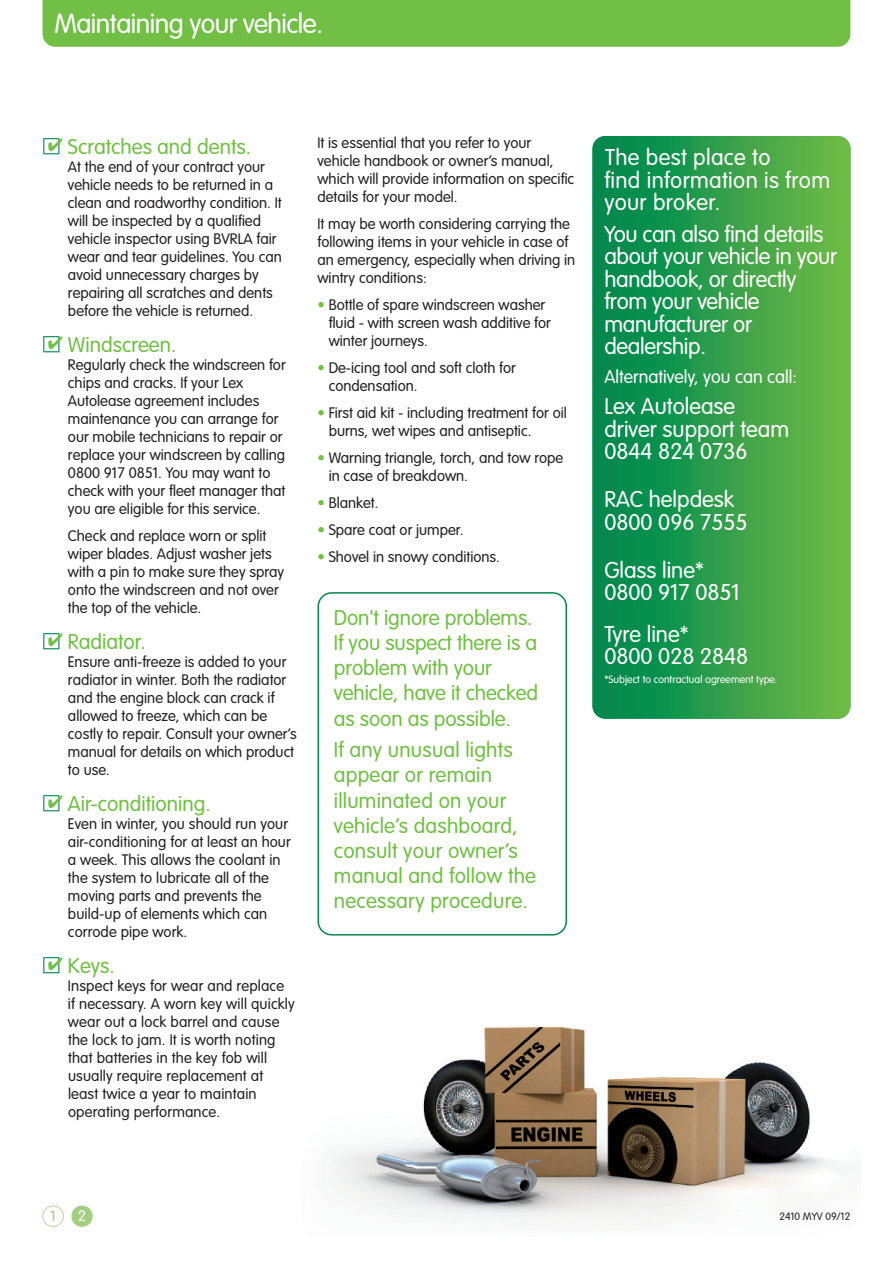
<style>
.page{position:relative;width:893px;height:1263px;background:#fff}
.page>*{position:absolute;margin:0;border:0;box-sizing:border-box;transform-origin:0 0}
.t1{font:300 27px "Lloyds TSBVAG Rounded";letter-spacing:-.02em;color:#fff}
.t2{font:300 22.5px/22.5px "Lloyds TSBVAG Rounded";color:#fff}
.t3{font:300 21px/25.2px "Lloyds TSBVAG Rounded";color:#71bf44}
.t4{font:300 18px "Lloyds TSBVAG Rounded";color:#fff}
.t5{font:300 15px/18px "Lloyds TSBVAG Rounded";color:#231f20}
.t6{font:300 15px "Lloyds TSBVAG Rounded";color:#a0d080}
.t7{font:300 15px "Lloyds TSBVAG Rounded";color:#fff}
.t8{font:300 10.5px "Lloyds TSBVAG Rounded";color:#fff}
.t9{font:300 10.5px "Lloyds TSBVAG Rounded";color:#231f20}
.s1{color:#71bf44}
</style>
<div class="page">
<img style="left:329px;top:1026px;width:528px;height:196px">
<div style="left:43px;top:0;width:807px;height:47px;background:#71bf44"></div>
<div style="left:43px;top:1205px;width:21px;height:22px;border:2px solid #a0d080;border-radius:50%"></div>
<div style="left:71px;top:1205px;width:22px;height:22px;background:#a0d080;border-radius:50%"></div>
<div style="left:592px;top:136px;width:258px;height:583px;background:linear-gradient(to right,#00834f,#70bb46);border-radius:13px"></div>
<svg style="left:317px;top:592px;width:250px;height:343px"></svg>
<h1 class="t1" style="left:54px;top:8px;width:270px">Maintaining your vehicle.</h1>
<h3 class="t3" style="left:48px;top:135px;width:205px">✔ Scratches and dents.</h3>
<p class="t5" style="left:68px;top:158px;width:215px">At the end of your contract your vehicle needs to be returned in a clean and roadworthy condition. It will be inspected by a qualified vehicle inspector using BVRLA fair wear and tear guidelines. You can avoid unnecessary charges by repairing all scratches and dents before the vehicle is returned.</p>
<h3 class="t3" style="left:48px;top:333px;width:130px">✔ Windscreen.</h3>
<p class="t5" style="left:68px;top:356px;width:219px">Regularly check the windscreen for chips and cracks. If your Lex<br>Autolease agreement includes maintenance you can arrange for our mobile technicians to repair or replace your windscreen by calling<br>0800 917 0851. You may want to check with your fleet manager that you are eligible for this service.</p>
<p class="t5" style="left:68px;top:527px;width:218px">Check and replace worn or split wiper blades. Adjust washer jets with a pin to make sure they spray onto the windscreen and not over the top of the vehicle.</p>
<h3 class="t3" style="left:48px;top:630px;width:99px">✔ Radiator.</h3>
<p class="t5" style="left:68px;top:653px;width:230px">Ensure anti-freeze is added to your radiator in winter. Both the radiator and the engine block can crack if allowed to freeze, which can be costly to repair. Consult your owner’s manual for details on which product to use.</p>
<h3 class="t3" style="left:48px;top:792px;width:164px">✔ Air-conditioning.</h3>
<p class="t5" style="left:68px;top:815px;width:224px">Even in winter, you should run your air-conditioning for at least an hour a week. This allows the coolant in the system to lubricate all of the moving parts and prevents the build-up of elements which can corrode pipe work.</p>
<h3 class="t3" style="left:48px;top:954px;width:68px">✔ Keys.</h3>
<p class="t5" style="left:68px;top:977px;width:228px">Inspect keys for wear and replace if necessary. A worn key will quickly wear out a lock barrel and cause the lock to jam. It is worth noting that batteries in the key fob will usually require replacement at least twice a year to maintain operating performance.</p>
<p class="t5" style="left:317px;top:134px;width:258px">It is essential that you refer to your vehicle handbook or owner’s manual, which will provide information on specific details for your model.</p>
<p class="t5" style="left:317px;top:215px;width:259px">It may be worth considering carrying the following items in your vehicle in case of an emergency, especially when driving in wintry conditions:</p>
<p class="t5" style="left:329px;top:296px;width:224px;text-indent:-11px"><span class="s1">•</span> Bottle of spare windscreen washer fluid - with screen wash additive for winter journeys.</p>
<p class="t5" style="left:329px;top:359px;width:189px;text-indent:-11px"><span class="s1">•</span> De-icing tool and soft cloth for condensation.</p>
<p class="t5" style="left:329px;top:404px;width:240px;text-indent:-11px"><span class="s1">•</span> First aid kit - including treatment for oil burns, wet wipes and antiseptic.</p>
<p class="t5" style="left:329px;top:449px;width:236px;text-indent:-11px"><span class="s1">•</span> Warning triangle, torch, and tow rope in case of breakdown.</p>
<p class="t5" style="left:317px;top:494px;width:63px"><span class="s1">•</span> Blanket.</p>
<p class="t5" style="left:317px;top:521px;width:148px"><span class="s1">•</span> Spare coat or jumper.</p>
<p class="t5" style="left:317px;top:548px;width:184px"><span class="s1">•</span> Shovel in snowy conditions.</p>
<h3 class="t3" style="left:334px;top:605px;width:206px">Don't ignore problems.<br>If you suspect there is a problem with your vehicle, have it checked as soon as possible.</h3>
<h3 class="t3" style="left:334px;top:738px;width:204px">If any unusual lights appear or remain illuminated on your vehicle’s dashboard, consult your owner’s manual and follow the necessary procedure.</h3>
<h2 class="t2" style="left:604px;top:147px;width:227px">The best place to<br>find information is from your broker.</h2>
<h2 class="t2" style="left:604px;top:223px;width:234px">You can also find details about your vehicle in your handbook, or directly from your vehicle manufacturer or dealership.</h2>
<p class="t4" style="left:604px;top:366px;width:194px">Alternatively, you can call:</p>
<h2 class="t2" style="left:604px;top:396px;width:186px">Lex Autolease driver support team<br>0844 824 0736</h2>
<h2 class="t2" style="left:604px;top:489px;width:145px">RAC helpdesk<br>0800 096 7555</h2>
<h2 class="t2" style="left:604px;top:559px;width:137px">Glass line*<br>0800 917 0851</h2>
<h2 class="t2" style="left:604px;top:623px;width:145px">Tyre line*<br>0800 028 2848</h2>
<p class="t8" style="left:604px;top:673px;width:175px">*Subject to contractual agreement type.</p>
<p class="t6" style="left:50px;top:1207px;width:7px">1</p>
<p class="t7" style="left:78px;top:1207px;width:10px">2</p>
<p class="t9" style="left:779px;top:1210px;width:72px">2410 MYV 09/12</p>
</div>
